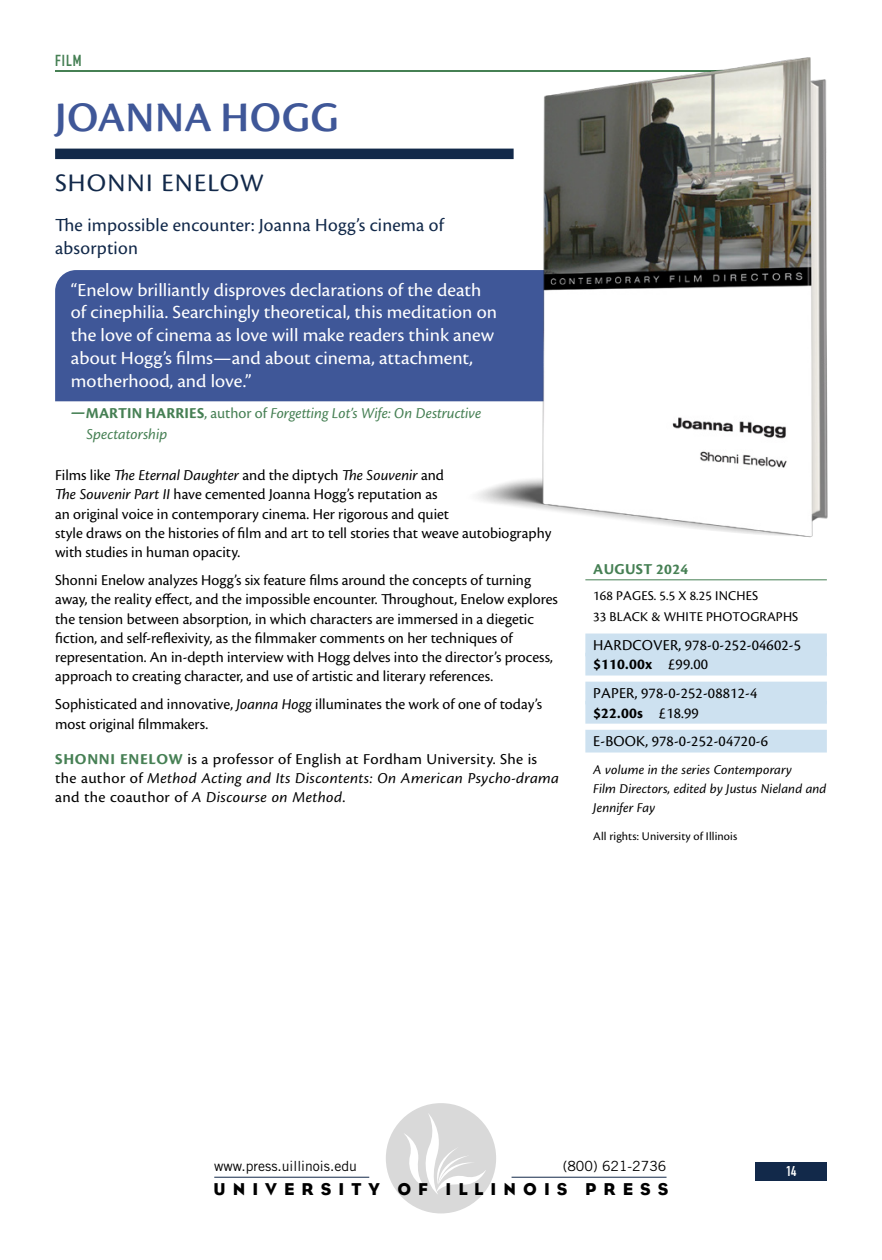
<style>
.page{position:relative;width:882px;height:1260px;background:#fff}
.page>*{position:absolute;margin:0;border:0;box-sizing:border-box;transform-origin:0 0}
.t1{font:43.75px "Cronos Pro Semibold Disp";letter-spacing:.02em;color:#3f5798}
.t2{font:26.25px "Cronos Pro";letter-spacing:.045em;color:#12294a;scale:1.04 1}
.t3{font:19.25px/22.8px "Cronos Pro";color:#fff;scale:1.04 1}
.t4{font:19.25px/22.8px "Cronos Pro";letter-spacing:.01em;color:#12294a}
.t5{font:17.5px "Bureau Eagle FB Book";letter-spacing:.405em;color:#000}
.t6{font:15.75px/19.2px "Cronos Pro";color:#000}
.t7{font:15.75px/19.2px "Cronos Pro";letter-spacing:.02em;color:#000;scale:1.04 1}
.t8{font:italic 15.75px/21px "Cronos Pro";letter-spacing:-.005em;color:#468054}
.t9{font:700 15.75px "Cronos Pro";letter-spacing:.02em;color:#468054}
.t10{font:15.75px "DIN Engschrift Std";color:#468054}
.t11{font:italic 14px/19.2px "Cronos Pro";letter-spacing:.005em;color:#000}
.t12{font:14px/21px "Cronos Pro";letter-spacing:.01em;color:#000}
.t13{font:14px "Trade Gothic LT Std";color:#000}
.t14{font:14px "DIN Engschrift Std";color:#fff}
.t15{font:12.25px "Cronos Pro";letter-spacing:.01em;color:#000}
.s1{font-weight:700;font-style:normal}
.s2{font-style:normal}
.s3{font-style:italic}
.s4{font-weight:700;color:#468054}
.s5{font-weight:700}
</style>
<div class="page">
<div style="left:756px;top:1163px;width:71px;height:18px;background:#12294a"></div>
<hr style="left:512px;top:1177px;width:155px;height:1px;background:#12294a">
<hr style="left:214px;top:1177px;width:155px;height:1px;background:#12294a">
<div style="left:386px;top:1103px;width:110px;height:110px;background:#d9d9d9;border-radius:50%"></div>
<svg style="left:404px;top:1113px;width:82px;height:82px"></svg>
<hr style="left:55px;top:70px;width:747px;height:1px;background:#468054">
<div style="left:55px;top:149px;width:459px;height:10px;background:#12294a"></div>
<div style="left:55px;top:270px;width:396px;height:131px;background:#3f5798"></div>
<hr style="left:585px;top:579px;width:242px;height:1px;background:#468054">
<div style="left:585px;top:634px;width:242px;height:22px;background:#cde1f0"></div>
<div style="left:585px;top:653px;width:242px;height:23px;background:#cde1f0"></div>
<div style="left:585px;top:682px;width:242px;height:22px;background:#cde1f0"></div>
<div style="left:585px;top:701px;width:242px;height:23px;background:#cde1f0"></div>
<div style="left:585px;top:730px;width:242px;height:23px;background:#cde1f0"></div>
<img style="left:451px;top:57px;width:377px;height:481px">
<p class="t10" style="left:55px;top:52px;width:28px">FILM</p>
<h1 class="t1" style="left:55px;top:92px;width:285px">JOANNA HOGG</h1>
<h2 class="t2" style="left:55px;top:167px;width:202px">SHONNI ENELOW</h2>
<p class="t4" style="left:55px;top:214px;width:390px">The impossible encounter: Joanna Hogg’s cinema of absorption</p>
<p class="t3" style="left:71px;top:278px;width:411px">“Enelow brilliantly disproves declarations of the death of cinephilia. Searchingly theoretical, this meditation on the love of cinema as love will make readers think anew about Hogg’s films—and about cinema, attachment, motherhood, and love.”</p>
<p class="t8" style="left:87px;top:403px;width:396px;text-indent:-16px"><span class="s1">—MARTIN HARRIES</span><span class="s2">, author of</span> Forgetting Lot’s Wife: On Destructive<br>Spectatorship</p>
<p class="t6" style="left:55px;top:466px;width:498px">Films like <span class="s3">The Eternal Daughter</span> and the diptych <span class="s3">The Souvenir</span> and<br><span class="s3">The Souvenir Part II</span> have cemented Joanna Hogg’s reputation as<br>an original voice in contemporary cinema. Her rigorous and quiet<br>style draws on the histories of film and art to tell stories that weave autobiography with studies in human opacity.</p>
<p class="t6" style="left:55px;top:571px;width:504px">Shonni Enelow analyzes Hogg’s six feature films around the concepts of turning away, the reality effect, and the impossible encounter. Throughout, Enelow explores the tension between absorption, in which characters are immersed in a diegetic fiction, and self-reflexivity, as the filmmaker comments on her techniques of representation. An in-depth interview with Hogg delves into the director’s process, approach to creating character, and use of artistic and literary references.</p>
<p class="t6" style="left:55px;top:695px;width:488px">Sophisticated and innovative, <span class="s3">Joanna Hogg</span> illuminates the work of one of today’s most original filmmakers.</p>
<p class="t7" style="left:55px;top:749px;width:486px"><span class="s4">SHONNI ENELOW</span> is a professor of English at Fordham University. She is the author of <span class="s3">Method Acting and Its Discontents: On American Psycho-drama </span>and the coauthor of <span class="s3">A Discourse on Method</span>.</p>
<p class="t9" style="left:593px;top:560px;width:97px">AUGUST 2024</p>
<p class="t12" style="left:593px;top:585px;width:207px">168 PAGES. 5.5 X 8.25 INCHES<br>33 BLACK &amp; WHITE PHOTOGRAPHS</p>
<p class="t6" style="left:593px;top:636px;width:209px">HARDCOVER, 978-0-252-04602-5 <span class="s5">$110.00x</span> £99.00</p>
<p class="t6" style="left:593px;top:684px;width:166px">PAPER, 978-0-252-08812-4 <span class="s5">$22.00s</span> £18.99</p>
<p class="t6" style="left:593px;top:732px;width:176px">E-BOOK, 978-0-252-04720-6</p>
<p class="t11" style="left:593px;top:760px;width:235px">A volume in the series Contemporary<br>Film Directors, edited by Justus Nieland and<br>Jennifer Fay</p>
<p class="t15" style="left:593px;top:829px;width:145px">All rights: University of Illinois</p>
<p class="t13" style="left:214px;top:1158px;width:144px">www.press.uillinois.edu</p>
<p class="t13" style="left:563px;top:1158px;width:105px">(800) 621-2736</p>
<p class="t5" style="left:213px;top:1179px;width:457px">UNIVERSITY OF ILLINOIS PRESS</p>
<p class="t14" style="left:786px;top:1163px;width:12px">14</p>
</div>
